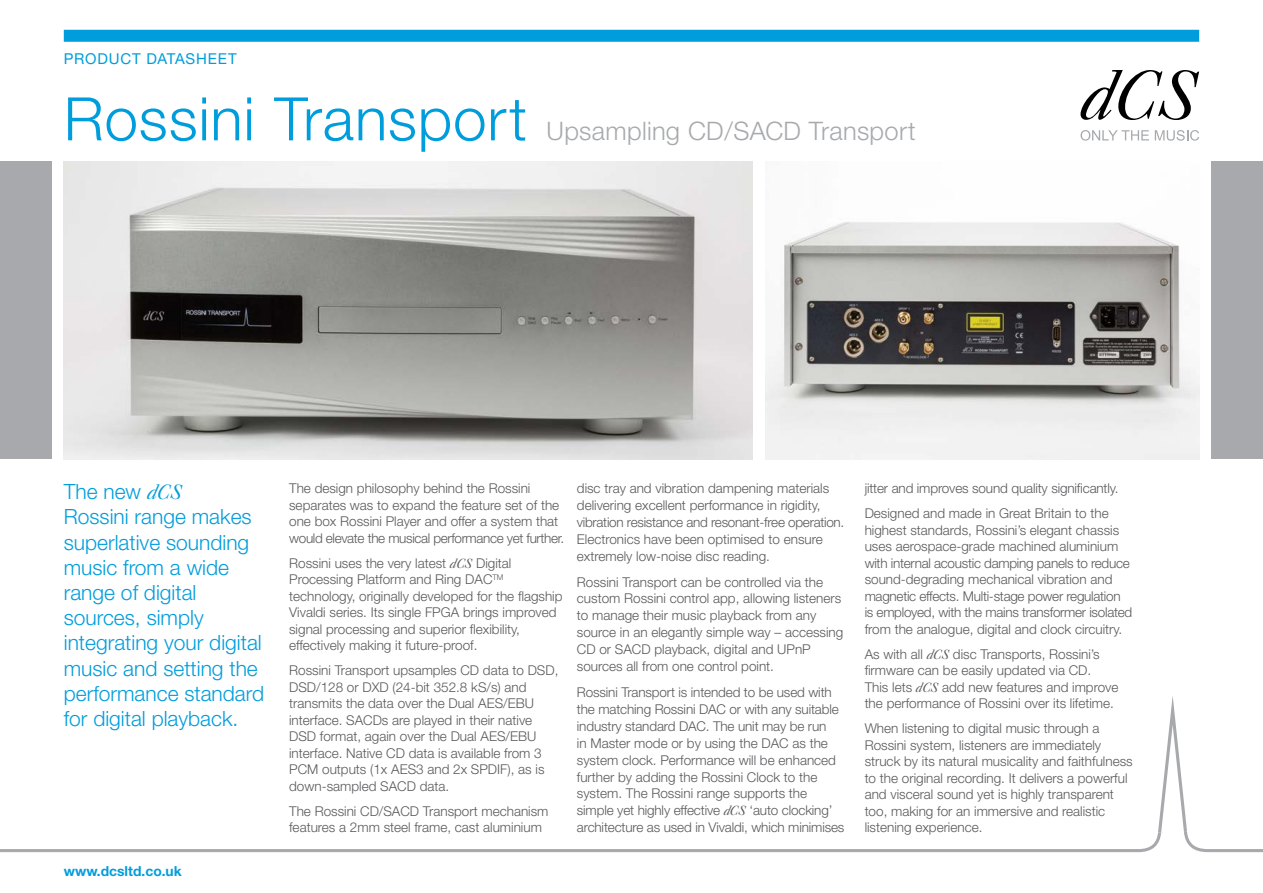
<style>
.page{position:relative;width:1263px;height:893px;background:#fff}
.page>*{position:absolute;margin:0;border:0;box-sizing:border-box;transform-origin:0 0}
.t1{font:300 60px "Helvetica Neue";letter-spacing:.015em;color:#009ddc}
.t2{font:300 25.5px "Helvetica Neue";letter-spacing:.01em;color:#a7a9ac}
.t3{font:300 21px/25.2px "Helvetica Neue";color:#009ddc}
.t4{font:15px "Helvetica Neue";letter-spacing:.05em;color:#009ddc}
.t5{font:700 13.8px "Helvetica Neue";color:#009ddc}
.t6{font:300 13.5px/16.5px "Helvetica Neue";color:#58595b}
.s1{font-family:"Caslon Five Forty";font-weight:400;font-style:italic}
</style>
<div class="page">
<svg style="left:0;top:696px;width:1263px;height:156px"></svg>
<div style="left:64px;top:30px;width:1135px;height:12px;background:#009ddc"></div>
<div style="left:0;top:162px;width:51px;height:297px;background:#a7a9ac"></div>
<div style="left:1212px;top:162px;width:51px;height:297px;background:#a7a9ac"></div>
<svg style="left:1080px;top:70px;width:119px;height:50px"></svg>
<svg style="left:1080px;top:130px;width:69px;height:11px"></svg>
<svg style="left:1155px;top:130px;width:44px;height:11px"></svg>
<img style="left:64px;top:162px;width:689px;height:297px">
<img style="left:765px;top:222px;width:434px;height:237px">
<p class="t4" style="left:64px;top:50px;width:174px">PRODUCT DATASHEET</p>
<h1 class="t1" style="left:64px;top:82px;width:465px">Rossini Transport</h1>
<h2 class="t2" style="left:547px;top:116px;width:371px">Upsampling CD/SACD Transport</h2>
<h3 class="t3" style="left:64px;top:479px;width:202px">The new <span class="s1">dCS<br></span>Rossini range makes superlative sounding music from a wide range of digital sources, simply integrating your digital music and setting the performance standard for digital playback.</h3>
<p class="t5" style="left:64px;top:862px;width:120px">www.dcsltd.co.uk</p>
<p class="t6" style="left:289px;top:480px;width:276px">The design philosophy behind the Rossini separates was to expand the feature set of the one box Rossini Player and offer a system that would elevate the musical performance yet further.</p>
<p class="t6" style="left:289px;top:554px;width:275px">Rossini uses the very latest <span class="s1">dCS</span> Digital Processing Platform and Ring DAC<sup>TM </sup>technology, originally developed for the flagship Vivaldi series. Its single FPGA brings improved signal processing and superior flexibility, effectively making it future-proof.</p>
<p class="t6" style="left:289px;top:662px;width:271px">Rossini Transport upsamples CD data to DSD, DSD/128 or DXD (24-bit 352.8 kS/s) and transmits the data over the Dual AES/EBU interface. SACDs are played in their native DSD format, again over the Dual AES/EBU interface. Native CD data is available from 3<br>PCM outputs (1x AES3 and 2x SPDIF), as is down-sampled SACD data.</p>
<p class="t6" style="left:289px;top:802px;width:261px">The Rossini CD/SACD Transport mechanism features a 2mm steel frame, cast aluminium</p>
<p class="t6" style="left:577px;top:480px;width:269px;line-height:17px">disc tray and vibration dampening materials delivering excellent performance in rigidity, vibration resistance and resonant-free operation.<br>Electronics have been optimised to ensure extremely low-noise disc reading.</p>
<p class="t6" style="left:577px;top:573px;width:268px;line-height:17px">Rossini Transport can be controlled via the custom Rossini control app, allowing listeners to manage their music playback from any source in an elegantly simple way – accessing CD or SACD playback, digital and UPnP sources all from one control point.</p>
<p class="t6" style="left:577px;top:683px;width:269px;line-height:17px">Rossini Transport is intended to be used with the matching Rossini DAC or with any suitable industry standard DAC. The unit may be run<br>in Master mode or by using the DAC as the system clock. Performance will be enhanced further by adding the Rossini Clock to the system. The Rossini range supports the simple yet highly effective <span class="s1">dCS</span> ‘auto clocking’ architecture as used in Vivaldi, which minimises</p>
<p class="t6" style="left:865px;top:476px;width:255px;line-height:25px">jitter and improves sound quality significantly.<br>Designed and made in Great Britain to the</p>
<p class="t6" style="left:865px;top:521px;width:269px">highest standards, Rossini’s elegant chassis uses aerospace-grade machined aluminium with internal acoustic damping panels to reduce sound-degrading mechanical vibration and magnetic effects. Multi-stage power regulation is employed, with the mains transformer isolated from the analogue, digital and clock circuitry.</p>
<p class="t6" style="left:865px;top:645px;width:255px">As with all <span class="s1">dCS</span> disc Transports, Rossini’s firmware can be easily updated via CD.<br>This lets <span class="s1">dCS</span> add new features and improve the performance of Rossini over its lifetime.</p>
<p class="t6" style="left:865px;top:720px;width:269px">When listening to digital music through a Rossini system, listeners are immediately struck by its natural musicality and faithfulness to the original recording. It delivers a powerful and visceral sound yet is highly transparent too, making for an immersive and realistic listening experience.</p>
</div>
